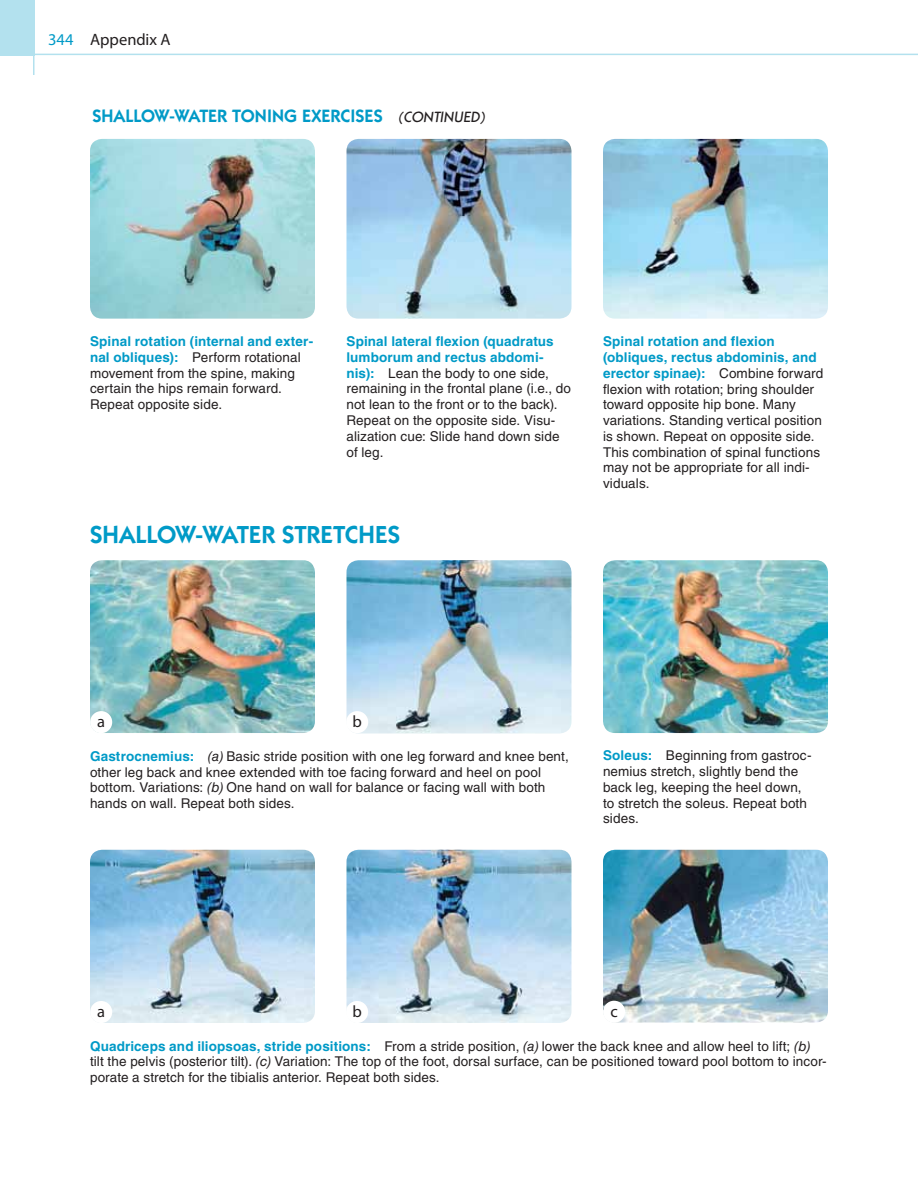
<style>
.page{position:relative;width:918px;height:1188px;background:#fff}
.page>*{position:absolute;margin:0;border:0;box-sizing:border-box;transform-origin:0 0}
.t1{font:600 24.75px "Itc Kabel";color:#009ac7}
.t2{font:600 18px "Itc Kabel";color:#009ac7}
.t3{font:16.5px "Myriad Pro";color:#231f20}
.t4{font:13.5px/15.8px "Helvetica LT Std";letter-spacing:.01em;color:#231f20}
.s1{color:#009ac7}
.s2{font-weight:500;font-size:15px;color:#231f20}
.s3{font-weight:700;color:#009ac7}
.s4{font-style:italic}
</style>
<div class="page">
<img style="left:90px;top:139px;width:225px;height:180px">
<img style="left:346px;top:139px;width:225px;height:180px">
<img style="left:603px;top:139px;width:225px;height:180px">
<img style="left:90px;top:560px;width:225px;height:173px">
<img style="left:346px;top:560px;width:225px;height:174px">
<img style="left:603px;top:560px;width:225px;height:173px">
<img style="left:90px;top:850px;width:225px;height:173px">
<img style="left:346px;top:850px;width:225px;height:173px">
<img style="left:603px;top:850px;width:225px;height:173px">
<div style="left:90px;top:1001px;width:22px;height:22px;background:#fff;border-radius:50%"></div>
<div style="left:346px;top:1001px;width:22px;height:22px;background:#fff;border-radius:50%"></div>
<div style="left:90px;top:711px;width:22px;height:22px;background:#fff;border-radius:50%"></div>
<div style="left:346px;top:711px;width:22px;height:22px;background:#fff;border-radius:50%"></div>
<hr style="left:0;top:54px;width:918px;height:1px;background:#b3e1ee">
<div style="left:0;top:0;width:34px;height:55px;background:#b3e1ee"></div>
<hr style="left:33px;top:0;width:1px;height:75px;background:#b3e1ee">
<div style="left:603px;top:1001px;width:22px;height:22px;background:#fff;border-radius:50%"></div>
<p class="t3" style="left:48px;top:29px;width:124px"><span class="s1">344</span> Appendix A</p>
<h2 class="t2" style="left:92px;top:105px;width:397px">SHALLOW-WATER TONING EXERCISES <span class="s2">(CONTINUED)</span></h2>
<p class="t4" style="left:90px;top:334px;width:225px"><span class="s3">Spinal rotation (internal and exter&shy;nal obliques):</span> Perform rotational movement from the spine, making certain the hips remain forward.<br>Repeat opposite side.</p>
<p class="t4" style="left:346px;top:334px;width:226px"><span class="s3">Spinal lateral flexion (quadratus lumborum and rectus abdomi&shy;nis):</span> Lean the body to one side, remaining in the frontal plane (i.e., do not lean to the front or to the back).<br>Repeat on the opposite side. Visu&shy;alization cue: Slide hand down side of leg.</p>
<p class="t4" style="left:603px;top:334px;width:222px"><span class="s3">Spinal rotation and flexion (obliques, rectus abdominis, and erector spinae):</span> Combine forward flexion with rotation; bring shoulder toward opposite hip bone. Many variations. Standing vertical position is shown. Repeat on opposite side.<br>This combination of spinal functions may not be appropriate for all indi&shy;viduals.</p>
<h1 class="t1" style="left:90px;top:520px;width:310px">SHALLOW-WATER STRETCHES</h1>
<p class="t3" style="left:97px;top:711px;width:9px">a</p>
<p class="t3" style="left:352px;top:711px;width:11px">b</p>
<p class="t4" style="left:90px;top:748px;width:480px"><span class="s3">Gastrocnemius:</span> <span class="s4">(a)</span> Basic stride position with one leg forward and knee bent, other leg back and knee extended with toe facing forward and heel on pool bottom. Variations: <span class="s4">(b)</span> One hand on wall for balance or facing wall with both hands on wall. Repeat both sides.</p>
<p class="t4" style="left:603px;top:748px;width:210px"><span class="s3">Soleus:</span> Beginning from gastroc&shy;nemius stretch, slightly bend the back leg, keeping the heel down, to stretch the soleus. Repeat both sides.</p>
<p class="t3" style="left:97px;top:1001px;width:9px">a</p>
<p class="t3" style="left:352px;top:1001px;width:11px">b</p>
<p class="t3" style="left:610px;top:1001px;width:9px">c</p>
<p class="t4" style="left:90px;top:1038px;width:738px"><span class="s3">Quadriceps and iliopsoas, stride positions:</span> From a stride position, <span class="s4">(a)</span> lower the back knee and allow heel to lift; <span class="s4">(b) </span>tilt the pelvis (posterior tilt). <span class="s4">(c)</span> Variation: The top of the foot, dorsal surface, can be positioned toward pool bottom to incor&shy;porate a stretch for the tibialis anterior. Repeat both sides.</p>
</div>
